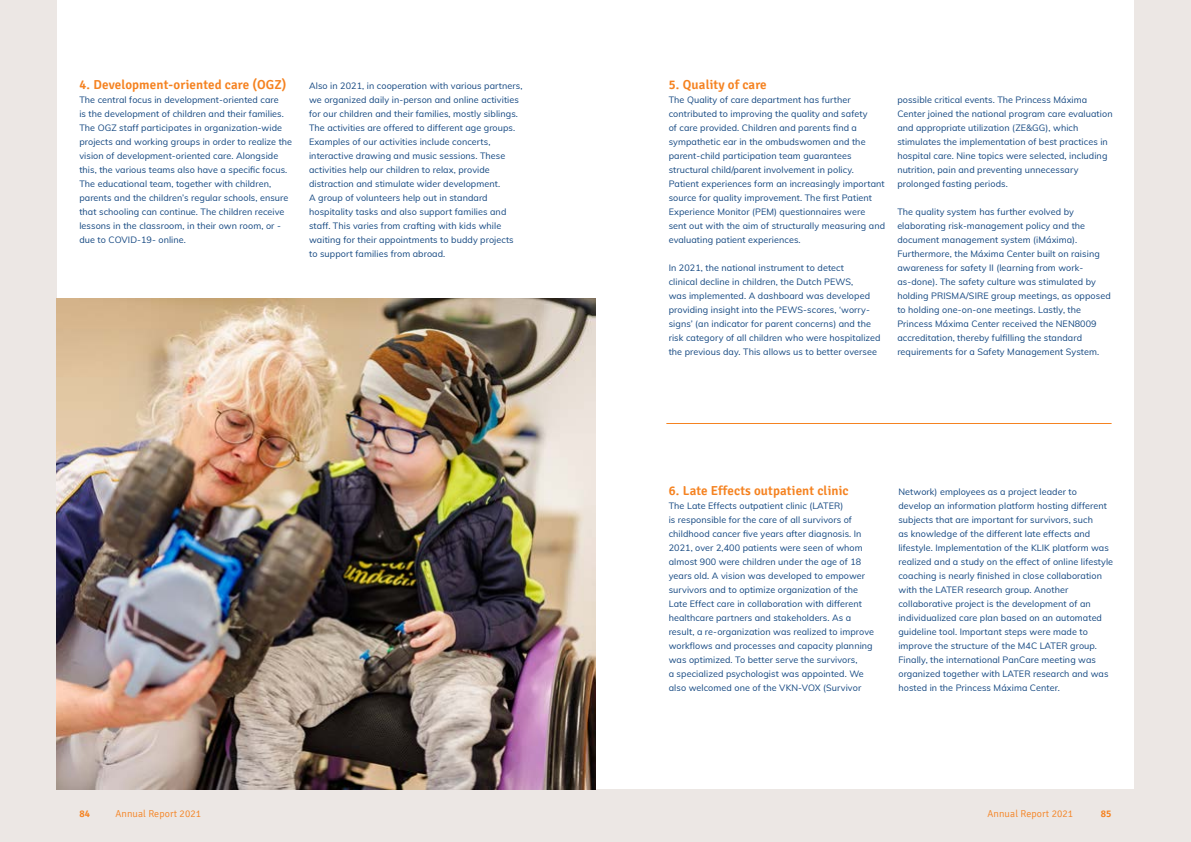
<style>
.page{position:relative;width:1191px;height:842px;background:#fff}
.page>*{position:absolute;margin:0;border:0;box-sizing:border-box;transform-origin:0 0}
.t1{font:600 13px "Signika";letter-spacing:.01em;color:#f58220}
.t2{font:300 10px "Signika";letter-spacing:.01em;color:#f58220}
.t3{font:600 10px "Signika";color:#f58220}
.t4{font:9px/14px "Muli";letter-spacing:.01em;color:#124680}
</style>
<div class="page">
<div style="left:0;top:0;width:595px;height:842px;background:#ece7e4"></div>
<div style="left:595px;top:0;width:596px;height:842px;background:#ece7e4"></div>
<div style="left:57px;top:0;width:538px;height:789px;background:#fff"></div>
<div style="left:595px;top:0;width:539px;height:789px;background:#fff"></div>
<hr style="left:666px;top:423px;width:445px;height:1px;background:#f58220">
<img style="left:57px;top:299px;width:538px;height:490px">
<h1 class="t1" style="left:79px;top:77px;width:209px">4. Development-oriented care (OGZ)</h1>
<p class="t4" style="left:79px;top:92px;width:214px">The central focus in development-oriented care<br>is the development of children and their families.<br>The OGZ staff participates in organization-wide projects and working groups in order to realize the vision of development-oriented care. Alongside this, the various teams also have a specific focus.<br>The educational team, together with children, parents and the children’s regular schools, ensure that schooling can continue. The children receive lessons in the classroom, in their own room, or - due to COVID-19- online.</p>
<p class="t4" style="left:309px;top:78px;width:215px">Also in 2021, in cooperation with various partners, we organized daily in-person and online activities for our children and their families, mostly siblings.<br>The activities are offered to different age groups.<br>Examples of our activities include concerts, interactive drawing and music sessions. These activities help our children to relax, provide distraction and stimulate wider development.<br>A group of volunteers help out in standard hospitality tasks and also support families and staff. This varies from crafting with kids while waiting for their appointments to buddy projects to support families from abroad.</p>
<h1 class="t1" style="left:668px;top:77px;width:99px">5. Quality of care</h1>
<p class="t4" style="left:668px;top:92px;width:218px">The Quality of care department has further contributed to improving the quality and safety<br>of care provided. Children and parents find a sympathetic ear in the ombudswomen and the parent-child participation team guarantees structural child/parent involvement in policy.<br>Patient experiences form an increasingly important source for quality improvement. The first Patient Experience Monitor (PEM) questionnaires were sent out with the aim of structurally measuring and evaluating patient experiences.</p>
<p class="t4" style="left:668px;top:260px;width:213px">In 2021, the national instrument to detect<br>clinical decline in children, the Dutch PEWS,<br>was implemented. A dashboard was developed providing insight into the PEWS-scores, ‘worry&shy;signs’ (an indicator for parent concerns) and the risk category of all children who were hospitalized the previous day. This allows us to better oversee</p>
<p class="t4" style="left:897px;top:92px;width:217px">possible critical events. The Princess Máxima Center joined the national program care evaluation and appropriate utilization (ZE&amp;GG), which stimulates the implementation of best practices in hospital care. Nine topics were selected, including nutrition, pain and preventing unnecessary prolonged fasting periods.</p>
<p class="t4" style="left:897px;top:204px;width:215px">The quality system has further evolved by elaborating risk-management policy and the document management system (iMáxima).<br>Furthermore, the Máxima Center built on raising awareness for safety II (learning from work&shy;as-done). The safety culture was stimulated by holding PRISMA/SIRE group meetings, as opposed to holding one-on-one meetings. Lastly, the Princess Máxima Center received the NEN8009 accreditation, thereby fulfilling the standard requirements for a Safety Management System.</p>
<h1 class="t1" style="left:668px;top:483px;width:181px">6. Late Effects outpatient clinic</h1>
<p class="t4" style="left:668px;top:498px;width:207px">The Late Effects outpatient clinic (LATER)<br>is responsible for the care of all survivors of childhood cancer five years after diagnosis. In 2021, over 2,400 patients were seen of whom almost 900 were children under the age of 18 years old. A vision was developed to empower survivors and to optimize organization of the Late Effect care in collaboration with different healthcare partners and stakeholders. As a result, a re-organization was realized to improve workflows and processes and capacity planning was optimized. To better serve the survivors,<br>a specialized psychologist was appointed. We also welcomed one of the VKN-VOX (Survivor</p>
<p class="t4" style="left:898px;top:484px;width:216px">Network) employees as a project leader to<br>develop an information platform hosting different subjects that are important for survivors, such<br>as knowledge of the different late effects and lifestyle. Implementation of the KLIK platform was realized and a study on the effect of online lifestyle coaching is nearly finished in close collaboration with the LATER research group. Another collaborative project is the development of an individualized care plan based on an automated guideline tool. Important steps were made to improve the structure of the M4C LATER group.<br>Finally, the international PanCare meeting was organized together with LATER research and was hosted in the Princess Máxima Center.</p>
<p class="t3" style="left:79px;top:808px;width:12px">84</p>
<p class="t2" style="left:115px;top:808px;width:87px">Annual Report 2021</p>
<p class="t2" style="left:987px;top:808px;width:87px">Annual Report 2021</p>
<p class="t3" style="left:1100px;top:808px;width:12px">85</p>
</div>
